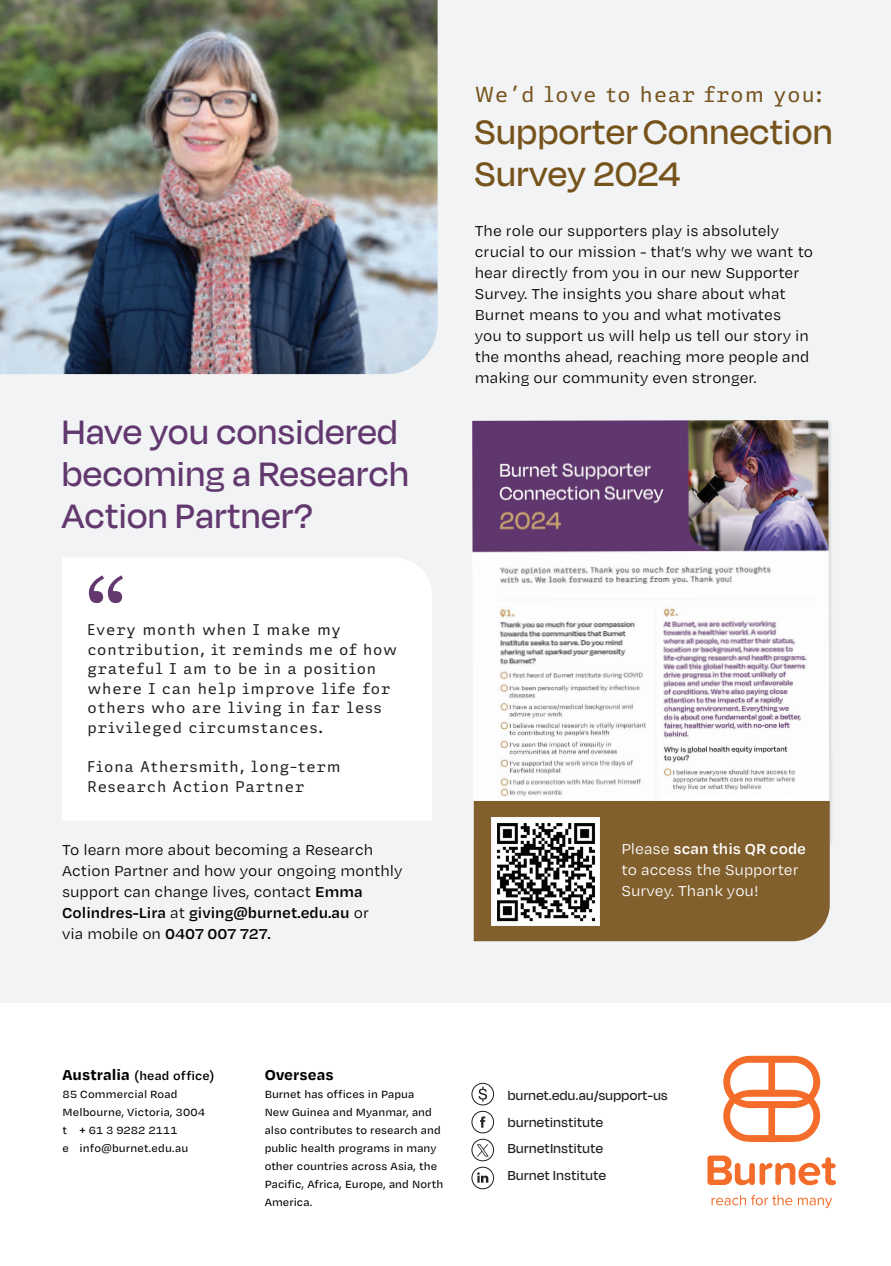
<style>
.page{position:relative;width:891px;height:1266px;background:#fff}
.page>*{position:absolute;margin:0;border:0;box-sizing:border-box;transform-origin:0 0}
.t1{font:105px "Georgia";color:#62386f}
.t2{font:500 39px/42px "Degular Display";letter-spacing:.03em;color:#62386f}
.t3{font:500 39px/42px "Degular Display";letter-spacing:.03em;color:#77531c}
.t4{font:21px "Adelle Mono Flex";letter-spacing:.05em;color:#77531c}
.t5{font:16.5px/21px "Degular Text";color:#000}
.t6{font:16.5px/21px "Degular Text";color:#fff}
.t7{font:700 16.5px "Degular Text";color:#000}
.t8{font:15px/19.5px "Adelle Mono Flex";letter-spacing:.06em;color:#231f20}
.t9{font:500 15px/26.5px "Degular Display";letter-spacing:.04em;color:#231f20}
.t10{font:600 13.5px "Degular Text";letter-spacing:.01em;color:#000}
.t11{font:500 12px/18px "Degular Text";color:#000}
.s1{font-weight:600}
.s2{font-weight:700;font-size:16.5px}
</style>
<div class="page">
<div style="left:0;top:0;width:890px;height:1003px;background:#f1f3f4"></div>
<img style="left:472px;top:420px;width:357px;height:380px">
<svg style="left:659px;top:794px;width:169px;height:7px"></svg>
<svg style="left:711px;top:1195px;width:120px;height:13px"></svg>
<svg style="left:707px;top:1155px;width:128px;height:30px"></svg>
<svg style="left:723px;top:1056px;width:97px;height:86px"></svg>
<img style="left:0;top:0;width:437px;height:374px">
<div style="left:473px;top:801px;width:356px;height:140px;background:#82602e"></div>
<div style="left:491px;top:817px;width:109px;height:109px;background:#f4f6f7"></div>
<img style="left:493px;top:819px;width:105px;height:105px">
<div style="left:471px;top:1111px;width:23px;height:22px;border:1px solid #231f20;border-radius:50%"></div>
<svg style="left:480px;top:1116px;width:5px;height:11px"></svg>
<div style="left:471px;top:1166px;width:23px;height:23px;border:1px solid #231f20;border-radius:50%"></div>
<svg style="left:477px;top:1172px;width:11px;height:10px"></svg>
<div style="left:471px;top:1138px;width:23px;height:23px;border:1px solid #231f20;border-radius:50%"></div>
<div style="left:471px;top:1083px;width:23px;height:22px;border:1px solid #231f20;border-radius:50%"></div>
<svg style="left:478px;top:1086px;width:9px;height:15px"></svg>
<svg style="left:477px;top:1144px;width:11px;height:12px"></svg>
<div style="left:62px;top:558px;width:370px;height:262px;background:#fff"></div>
<h2 class="t2" style="left:62px;top:410px;width:348px">Have you considered becoming a Research<br>Action Partner?</h2>
<h1 class="t1" style="left:85px;top:541px;width:45px">“</h1>
<p class="t8" style="left:88px;top:620px;width:311px">Every month when I make my contribution, it reminds me of how grateful I am to be in a position where I can help improve life for others who are living in far less privileged circumstances.</p>
<p class="t8" style="left:88px;top:756px;width:255px;line-height:20.2px">Fiona Athersmith, long-term<br>Research Action Partner</p>
<p class="t5" style="left:62px;top:839px;width:342px">To learn more about becoming a Research Action Partner and how your ongoing monthly support can change lives, contact <span class="s1">Emma Colindres-Lira</span> at <span class="s1">giving@burnet.edu.au</span> or<br>via mobile on <span class="s1">0407 007 727.</span></p>
<p class="t4" style="left:474px;top:81px;width:349px">We’d love to hear from you:</p>
<h2 class="t3" style="left:474px;top:110px;width:359px">Supporter Connection<br>Survey 2024</h2>
<p class="t5" style="left:474px;top:219px;width:340px">The role our supporters play is absolutely crucial to our mission - that’s why we want to hear directly from you in our new Supporter Survey. The insights you share about what Burnet means to you and what motivates<br>you to support us will help us tell our story in the months ahead, reaching more people and making our community even stronger.</p>
<p class="t6" style="left:621px;top:837px;width:186px">Please <span class="s1">scan this QR code </span>to access the Supporter<br>Survey. Thank you!</p>
<p class="t10" style="left:63px;top:1067px;width:153px"><span class="s2">Australia</span> (head office)</p>
<p class="t11" style="left:63px;top:1084px;width:144px">85 Commercial Road<br>Melbourne, Victoria, 3004 t + 61 3 9282 2111<br>e info@burnet.edu.au</p>
<p class="t7" style="left:264px;top:1063px;width:70px">Overseas</p>
<p class="t11" style="left:264px;top:1084px;width:180px">Burnet has offices in Papua<br>New Guinea and Myanmar, and also contributes to research and public health programs in many other countries across Asia, the<br>Pacific, Africa, Europe, and North<br>America.</p>
<p class="t9" style="left:507px;top:1082px;width:161px">burnet.edu.au/support-us burnetinstitute<br>BurnetInstitute<br>Burnet Institute</p>
</div>
